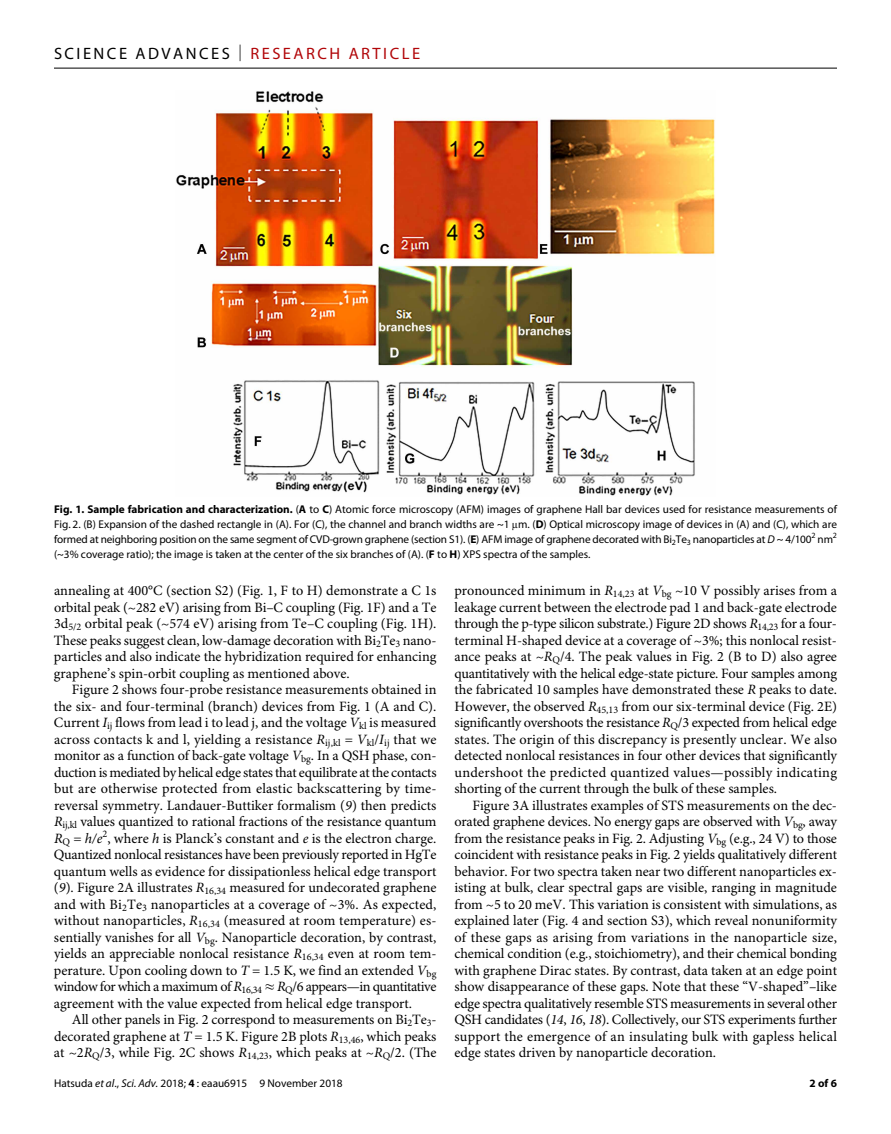
<style>
.page{position:relative;width:891px;height:1134px;background:#fff}
.page>*{position:absolute;margin:0;border:0;box-sizing:border-box;transform-origin:0 0}
.t1{font:16.5px "Myriad Pro";letter-spacing:.15em;color:#000}
.t2{font:14.25px/16.5px "Minion Pro";color:#000;text-align:justify}
.t3{font:11.25px/15px "Myriad Pro";color:#000;text-align:justify}
.t4{font:700 11.25px "Myriad Pro";color:#000}
.s1{font-weight:300}
.s2{color:#b10508}
.s3{font-weight:700}
.s4{font-style:italic}
</style>
<div class="page">
<hr style="left:54px;top:68px;width:783px;height:1px;background:#000">
<img style="left:176px;top:91px;width:539px;height:405px">
<p class="t1" style="left:54px;top:40px;width:368px">SCIENCE ADVANCES <span class="s1">|</span> <span class="s2">RESEARCH ARTICLE</span></p>
<p class="t3" style="left:54px;top:502px;width:785px"><span class="s3">Fig. 1. Sample fabrication and characterization.</span> (<span class="s3">A</span> to <span class="s3">C</span>) Atomic force microscopy (AFM) images of graphene Hall bar devices used for resistance measurements of Fig. 2. (B) Expansion of the dashed rectangle in (A). For (C), the channel and branch widths are ~1 m. (<span class="s3">D</span>) Optical microscopy image of devices in (A) and (C), which are formed at neighboring position on the same segment of CVD-grown graphene (section S1). (<span class="s3">E</span>) AFM image of graphene decorated with Bi<sub>2</sub>Te<sub>3</sub> nanoparticles at <span class="s4">D</span> ~ 4/100<sup>2</sup> nm<sup>2 </sup>(~3% coverage ratio); the image is taken at the center of the six branches of (A). (<span class="s3">F</span> to <span class="s3">H</span>) XPS spectra of the samples.</p>
<p class="t2" style="left:54px;top:584px;width:384px">annealing at 400°C (section S2) (Fig. 1, F to H) demonstrate a C 1s orbital peak (~282 eV) arising from Bi–C coupling (Fig. 1F) and a Te 3d<sub>5/2</sub> orbital peak (~574 eV) arising from Te–C coupling (Fig. 1H).<br>These peaks suggest clean, low-damage decoration with Bi<sub>2</sub>Te<sub>3</sub> nano&shy;particles and also indicate the hybridization required for enhancing graphene’s spin-orbit coupling as mentioned above.</p>
<p class="t2" style="left:54px;top:683px;width:384px;text-indent:18px">Figure 2 shows four-probe resistance measurements obtained in the six- and four-terminal (branch) devices from Fig. 1 (A and C).<br>Current <span class="s4">I</span><sub>ij</sub> flows from lead i to lead j, and the voltage <span class="s4">V</span><sub>kl</sub> is measured across contacts k and l, yielding a resistance <span class="s4">R</span><sub>ij,kl</sub> = <span class="s4">V</span><sub>kl</sub>/<span class="s4">I</span><sub>ij</sub> that we monitor as a function of back-gate voltage <span class="s4">V</span><sub>bg</sub>. In a QSH phase, con&shy;duction is mediated by helical edge states that equilibrate at the contacts but are otherwise protected from elastic backscattering by time&shy;reversal symmetry. Landauer-Buttiker formalism (<span class="s4">9</span>) then predicts <span class="s4">R</span><sub>ij,kl</sub> values quantized to rational fractions of the resistance quantum <span class="s4">R</span><sub>Q</sub> = <span class="s4">h/e</span><sup>2</sup>, where <span class="s4">h</span> is Planck’s constant and <span class="s4">e</span> is the electron charge.<br>Quantized nonlocal resistances have been previously reported in HgTe quantum wells as evidence for dissipationless helical edge transport (<span class="s4">9</span>). Figure 2A illustrates <span class="s4">R</span><sub>16,34</sub> measured for undecorated graphene and with Bi<sub>2</sub>Te<sub>3</sub> nanoparticles at a coverage of ~3%. As expected, without nanoparticles, <span class="s4">R</span><sub>16,34</sub> (measured at room temperature) es&shy;sentially vanishes for all <span class="s4">V</span><sub>bg</sub>. Nanoparticle decoration, by contrast, yields an appreciable nonlocal resistance <span class="s4">R</span><sub>16,34</sub> even at room tem&shy;perature. Upon cooling down to <span class="s4">T</span> = 1.5 K, we find an extended <span class="s4">V</span><sub>bg </sub>window for which a maximum of <span class="s4">R</span><sub>16,34</sub> ≈ <span class="s4">R</span><sub>Q</sub>/6 appears—in quantitative agreement with the value expected from helical edge transport.</p>
<p class="t2" style="left:54px;top:1013px;width:384px;text-indent:18px">All other panels in Fig. 2 correspond to measurements on Bi<sub>2</sub>Te<sub>3</sub>- decorated graphene at <span class="s4">T</span> = 1.5 K. Figure 2B plots <span class="s4">R</span><sub>13,46</sub>, which peaks at ~2<span class="s4">R</span><sub>Q</sub>/3, while Fig. 2C shows <span class="s4">R</span><sub>14,23</sub>, which peaks at ~<span class="s4">R</span><sub>Q</sub>/2. (The</p>
<p class="t3" style="left:54px;top:1076px;width:290px">Hatsuda <span class="s4">et al</span>., <span class="s4">Sci. Adv.</span> 2018; <span class="s3">4</span> : eaau6915 9 November 2018</p>
<p class="t2" style="left:454px;top:584px;width:384px">pronounced minimum in <span class="s4">R</span><sub>14,23</sub> at <span class="s4">V</span><sub>bg</sub> ~10 V possibly arises from a leakage current between the electrode pad 1 and back-gate electrode through the p-type silicon substrate.) Figure 2D shows <span class="s4">R</span><sub>14,23</sub> for a four&shy;terminal H-shaped device at a coverage of ~3%; this nonlocal resist&shy;ance peaks at ~<span class="s4">R</span><sub>Q</sub>/4. The peak values in Fig. 2 (B to D) also agree quantitatively with the helical edge-state picture. Four samples among the fabricated 10 samples have demonstrated these <span class="s4">R</span> peaks to date.<br>However, the observed <span class="s4">R</span><sub>45,13</sub> from our six-terminal device (Fig. 2E) significantly overshoots the resistance <span class="s4">R</span><sub>Q</sub>/3 expected from helical edge states. The origin of this discrepancy is presently unclear. We also detected nonlocal resistances in four other devices that significantly undershoot the predicted quantized values—possibly indicating shorting of the current through the bulk of these samples.</p>
<p class="t2" style="left:454px;top:798px;width:384px;text-indent:18px">Figure 3A illustrates examples of STS measurements on the dec&shy;orated graphene devices. No energy gaps are observed with <span class="s4">V</span><sub>bg</sub>, away from the resistance peaks in Fig. 2. Adjusting <span class="s4">V</span><sub>bg</sub> (e.g., 24 V) to those coincident with resistance peaks in Fig. 2 yields qualitatively different behavior. For two spectra taken near two different nanoparticles ex&shy;isting at bulk, clear spectral gaps are visible, ranging in magnitude from ~5 to 20 meV. This variation is consistent with simulations, as explained later (Fig. 4 and section S3), which reveal nonuniformity of these gaps as arising from variations in the nanoparticle size, chemical condition (e.g., stoichiometry), and their chemical bonding with graphene Dirac states. By contrast, data taken at an edge point show disappearance of these gaps. Note that these “V-shaped”–like edge spectra qualitatively resemble STS measurements in several other QSH candidates (<span class="s4">14</span>, <span class="s4">16</span>, <span class="s4">18</span>). Collectively, our STS experiments further support the emergence of an insulating bulk with gapless helical edge states driven by nanoparticle decoration.</p>
<p class="t4" style="left:810px;top:1074px;width:29px">2 of 6</p>
</div>
